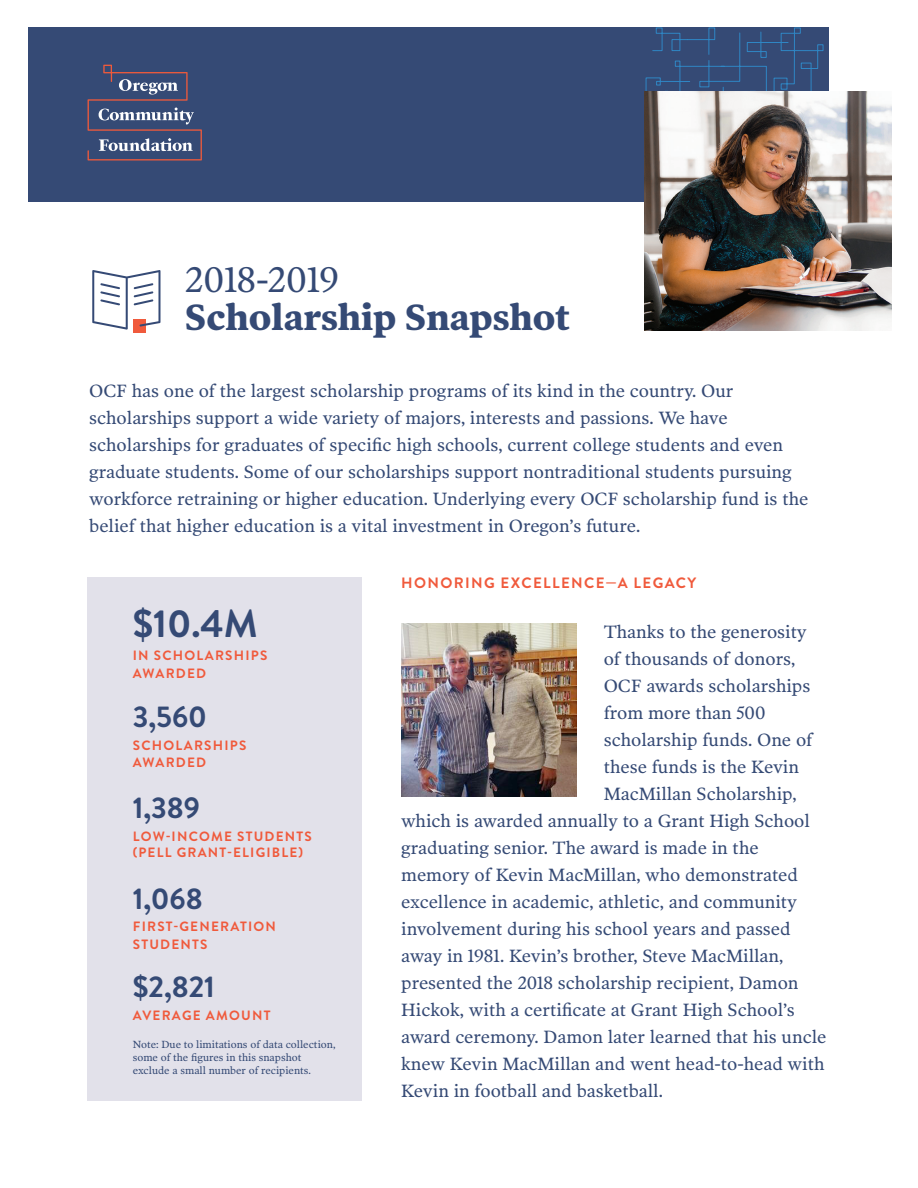
<style>
.page{position:relative;width:918px;height:1188px;background:#fff}
.page>*{position:absolute;margin:0;border:0;box-sizing:border-box;transform-origin:0 0}
.t1{font:700 39px "Brandon Grotesque";color:#354a75}
.Small_Regular_Headli{font:700 36px "Poynter Oldstyle Text";color:#354a75}
.Small_Regular_Headli-2{font:36px "Poynter Oldstyle Text";letter-spacing:-.01em;color:#354a75}
.t2{font:700 30px "Brandon Grotesque";color:#354a75}
.t3{font:18px/27px "Poynter Oldstyle Text";color:#354a75}
.Header_1{font:700 15px "Brandon Grotesque";letter-spacing:.09em;color:#f05a3c}
.Sidebar_10_pt{font:700 13.5px/18px "Brandon Grotesque";letter-spacing:.09em;color:#f05a3c}
.t4{font:10.5px/12.6px "Poynter Oldstyle Text";color:#354a75}
</style>
<div class="page">
<div style="left:28px;top:27px;width:801px;height:175px;background:#354a75"></div>
<svg style="left:88px;top:65px;width:114px;height:95px"></svg>
<svg style="left:645px;top:27px;width:184px;height:65px"></svg>
<img style="left:401px;top:623px;width:176px;height:173px">
<div style="left:133px;top:319px;width:13px;height:13px;background:#f05a3c"></div>
<svg style="left:92px;top:270px;width:68px;height:60px"></svg>
<img style="left:644px;top:92px;width:247px;height:238px">
<div style="left:88px;top:577px;width:274px;height:523px;background:#e2e1ea"></div>
<p class="Small_Regular_Headli-2" style="left:185px;top:258px;width:155px">2018-2019</p>
<p class="Small_Regular_Headli" style="left:185px;top:295px;width:387px">Scholarship Snapshot</p>
<p class="t3" style="left:89px;top:376px;width:721px">OCF has one of the largest scholarship programs of its kind in the country. Our scholarships support a wide variety of majors, interests and passions. We have scholarships for graduates of specific high schools, current college students and even graduate students. Some of our scholarships support nontraditional students pursuing workforce retraining or higher education. Underlying every OCF scholarship fund is the belief that higher education is a vital investment in Oregon’s future.</p>
<p class="t1" style="left:133px;top:596px;width:127px">$10.4M</p>
<p class="Sidebar_10_pt" style="left:133px;top:647px;width:136px">IN SCHOLARSHIPS<br>AWARDED</p>
<p class="t2" style="left:133px;top:696px;width:76px">3,560</p>
<p class="Sidebar_10_pt" style="left:133px;top:738px;width:115px;line-height:16.2px">SCHOLARSHIPS<br>AWARDED</p>
<p class="t2" style="left:133px;top:787px;width:69px">1,389</p>
<p class="Sidebar_10_pt" style="left:133px;top:829px;width:181px;line-height:16.2px">LOW-INCOME STUDENTS (PELL GRANT-ELIGIBLE)</p>
<p class="t2" style="left:133px;top:877px;width:71px">1,068</p>
<p class="Sidebar_10_pt" style="left:133px;top:918px;width:145px">FIRST-GENERATION<br>STUDENTS</p>
<p class="t2" style="left:133px;top:966px;width:84px">$2,821</p>
<p class="Sidebar_10_pt" style="left:133px;top:1007px;width:139px">AVERAGE AMOUNT</p>
<p class="t4" style="left:133px;top:1038px;width:204px">Note: Due to limitations of data collection, some of the figures in this snapshot exclude a small number of recipients.</p>
<p class="Header_1" style="left:401px;top:572px;width:296px">HONORING EXCELLENCE—A LEGACY</p>
<p class="t3" style="left:604px;top:618px;width:205px">Thanks to the generosity</p>
<p class="t3" style="left:604px;top:645px;width:193px">of thousands of donors,</p>
<p class="t3" style="left:604px;top:672px;width:208px">OCF awards scholarships</p>
<p class="t3" style="left:604px;top:699px;width:163px">from more than 500</p>
<p class="t3" style="left:604px;top:726px;width:210px">scholarship funds. One of</p>
<p class="t3" style="left:604px;top:753px;width:197px">these funds is the Kevin</p>
<p class="t3" style="left:604px;top:780px;width:194px">MacMillan Scholarship,</p>
<p class="t3" style="left:401px;top:807px;width:410px">which is awarded annually to a Grant High School</p>
<p class="t3" style="left:401px;top:834px;width:359px">graduating senior. The award is made in the</p>
<p class="t3" style="left:401px;top:861px;width:398px">memory of Kevin MacMillan, who demonstrated</p>
<p class="t3" style="left:401px;top:888px;width:397px">excellence in academic, athletic, and community</p>
<p class="t3" style="left:401px;top:915px;width:391px">involvement during his school years and passed</p>
<p class="t3" style="left:401px;top:942px;width:384px">away in 1981. Kevin’s brother, Steve MacMillan,</p>
<p class="t3" style="left:401px;top:969px;width:399px">presented the 2018 scholarship recipient, Damon</p>
<p class="t3" style="left:401px;top:996px;width:395px">Hickok, with a certificate at Grant High School’s</p>
<p class="t3" style="left:401px;top:1023px;width:427px">award ceremony. Damon later learned that his uncle</p>
<p class="t3" style="left:401px;top:1050px;width:425px">knew Kevin MacMillan and went head-to-head with</p>
<p class="t3" style="left:401px;top:1077px;width:263px">Kevin in football and basketball.</p>
</div>
